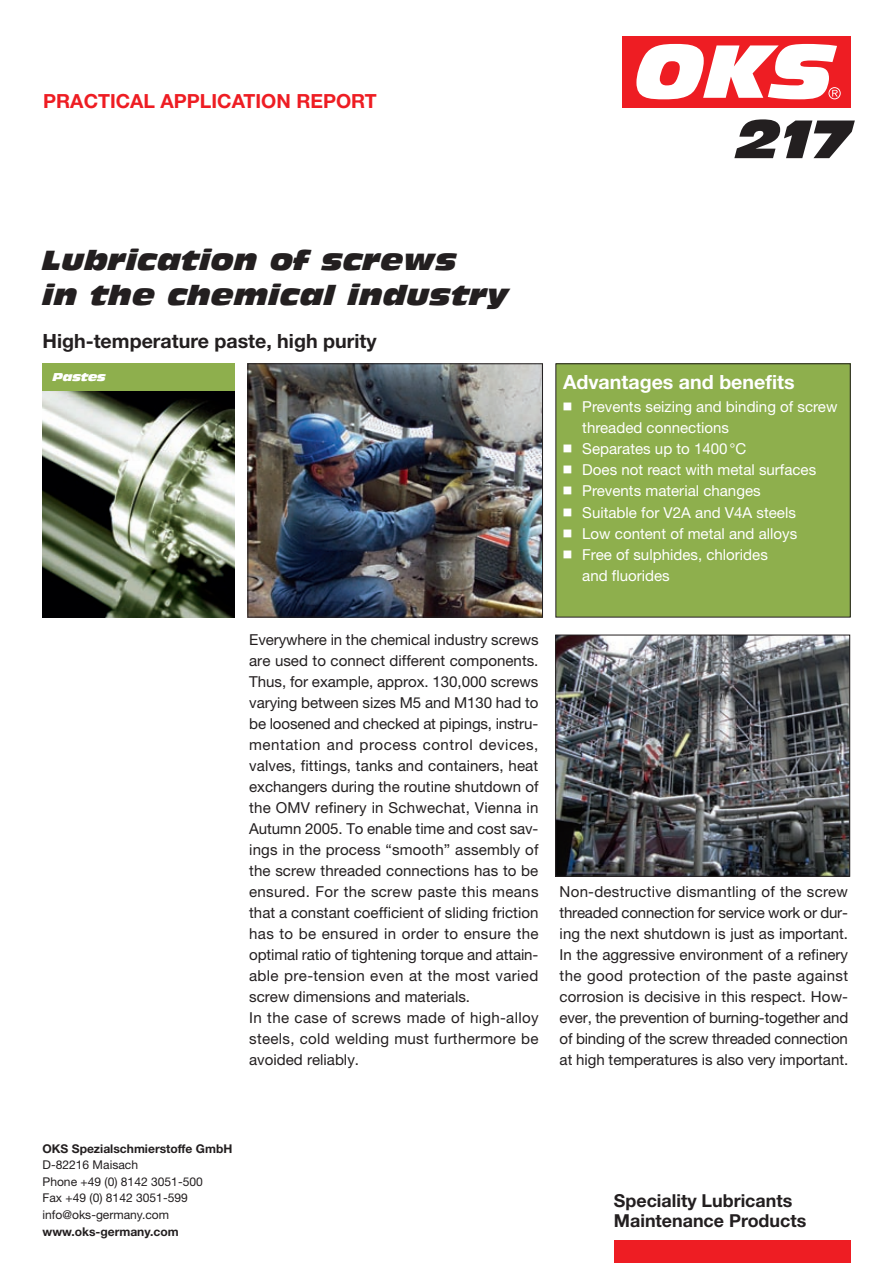
<style>
.page{position:relative;width:893px;height:1263px;background:#fff}
.page>*{position:absolute;margin:0;border:0;box-sizing:border-box;transform-origin:0 0}
.Produktnummer_H{font:italic 52.65px "Antique Olive Std Nord";color:#231f20}
.Ueberschrift_Produkt{font:italic 27px/34.5px "Antique Olive Std Nord";letter-spacing:.01em;color:#231f20}
.Ueberschrift_Zeile2{font:700 19.65px "Helvetica Neue LT Std";color:#231f20}
.Vorteile_Ueberschrif{font:700 19.65px "Helvetica Neue LT Std";color:#fff}
.t1{font:700 19.5px "Helvetica Neue LT Std";color:#ee1d23}
.t2{font:700 17.85px "Helvetica Neue LT Std";color:#231f20}
.Praxisbericht_text_H{font:15.15px/21px "Helvetica Neue LT Std";color:#231f20;text-align:justify}
.Aufzaehlung_mit_Quad{font:15.15px/21.1px "Helvetica Neue LT Std";color:#fff}
.aufzaehlung{font:12.15px "Helvetica Neue LT Std";color:#231f20}
.aufzaehlung-2{font:700 12.15px "Helvetica Neue LT Std";color:#231f20}
.t3{font:italic 11.1px "Antique Olive Nord";letter-spacing:-.02em;color:#fff}
</style>
<div class="page">
<img style="left:557px;top:637px;width:291px;height:237px">
<div style="left:555px;top:635px;width:295px;height:241px;border:1px solid #231f20"></div>
<div style="left:556px;top:364px;width:294px;height:253px;background:#8eaf4d"></div>
<img style="left:250px;top:366px;width:291px;height:249px">
<div style="left:248px;top:364px;width:295px;height:253px;border:1px solid #231f20"></div>
<div style="left:622px;top:36px;width:228px;height:72px;background:#ee1d23"></div>
<svg style="left:636px;top:44px;width:205px;height:55px"></svg>
<div style="left:614px;top:1240px;width:236px;height:23px;background:#ee1d23"></div>
<img style="left:43px;top:391px;width:192px;height:226px">
<div style="left:43px;top:364px;width:192px;height:27px;background:#8eaf4d"></div>
<p class="t1" style="left:43px;top:89px;width:322px">Practical APPLICATION REPORT</p>
<p class="Produktnummer_H" style="left:736px;top:106px;width:116px">217</p>
<p class="Ueberschrift_Produkt" style="left:43px;top:243px;width:467px">Lubrication of screws<br>in the chemical industry</p>
<p class="Ueberschrift_Zeile2" style="left:43px;top:328px;width:335px">High-temperature paste, high purity</p>
<p class="t3" style="left:53px;top:370px;width:55px">Pastes</p>
<p class="Vorteile_Ueberschrif" style="left:563px;top:369px;width:233px">Advantages and benefits</p>
<p class="Aufzaehlung_mit_Quad" style="left:582px;top:396px;width:257px">Prevents seizing and binding of screw threaded connections</p>
<p class="Aufzaehlung_mit_Quad" style="left:582px;top:438px;width:166px">Separates up to 1400°C</p>
<p class="Aufzaehlung_mit_Quad" style="left:582px;top:459px;width:236px">Does not react with metal surfaces</p>
<p class="Aufzaehlung_mit_Quad" style="left:582px;top:480px;width:180px">Prevents material changes</p>
<p class="Aufzaehlung_mit_Quad" style="left:582px;top:501px;width:215px">Suitable for V2A and V4A steels</p>
<p class="Aufzaehlung_mit_Quad" style="left:582px;top:522px;width:217px">Low content of metal and alloys</p>
<p class="Aufzaehlung_mit_Quad" style="left:582px;top:544px;width:187px">Free of sulphides, chlorides and fluorides</p>
<p class="Praxisbericht_text_H" style="left:249px;top:629px;width:291px">Everywhere in the chemical industry screws are used to connect different components.<br>Thus, for example, approx. 130,000 screws varying between sizes M5 and M130 had to be loosened and checked at pipings, instru&shy;mentation and process control devices, valves, fittings, tanks and containers, heat exchangers during the routine shutdown of the OMV refinery in Schwechat, Vienna in Autumn 2005. To enable time and cost sav&shy;ings in the process “smooth” assembly of the screw threaded connections has to be ensured. For the screw paste this means that a constant coefficient of sliding friction has to be ensured in order to ensure the optimal ratio of tightening torque and attain&shy;able pre-tension even at the most varied screw dimensions and materials.</p>
<p class="Praxisbericht_text_H" style="left:249px;top:1007px;width:291px">In the case of screws made of high-alloy steels, cold welding must furthermore be avoided reliably.</p>
<p class="Praxisbericht_text_H" style="left:560px;top:881px;width:290px">Non-destructive dismantling of the screw threaded connection for service work or dur&shy;ing the next shutdown is just as important.<br>In the aggressive environment of a refinery the good protection of the paste against corrosion is decisive in this respect. How&shy;ever, the prevention of burning-together and of binding of the screw threaded connection at high temperatures is also very important.</p>
<p class="aufzaehlung-2" style="left:43px;top:1141px;width:191px">OKS Spezialschmierstoffe GmbH</p>
<p class="aufzaehlung" style="left:43px;top:1157px;width:97px">D-82216 Maisach</p>
<p class="aufzaehlung" style="left:43px;top:1174px;width:162px">Phone +49 (0) 8142 3051-500</p>
<p class="aufzaehlung" style="left:43px;top:1191px;width:147px">Fax +49 (0) 8142 3051-599</p>
<p class="aufzaehlung" style="left:43px;top:1207px;width:128px">info@oks-germany.com</p>
<p class="aufzaehlung-2" style="left:43px;top:1224px;width:138px">www.oks-germany.com</p>
<p class="t2" style="left:614px;top:1190px;width:180px">Speciality Lubricants</p>
<p class="t2" style="left:614px;top:1210px;width:194px">Maintenance Products</p>
</div>
